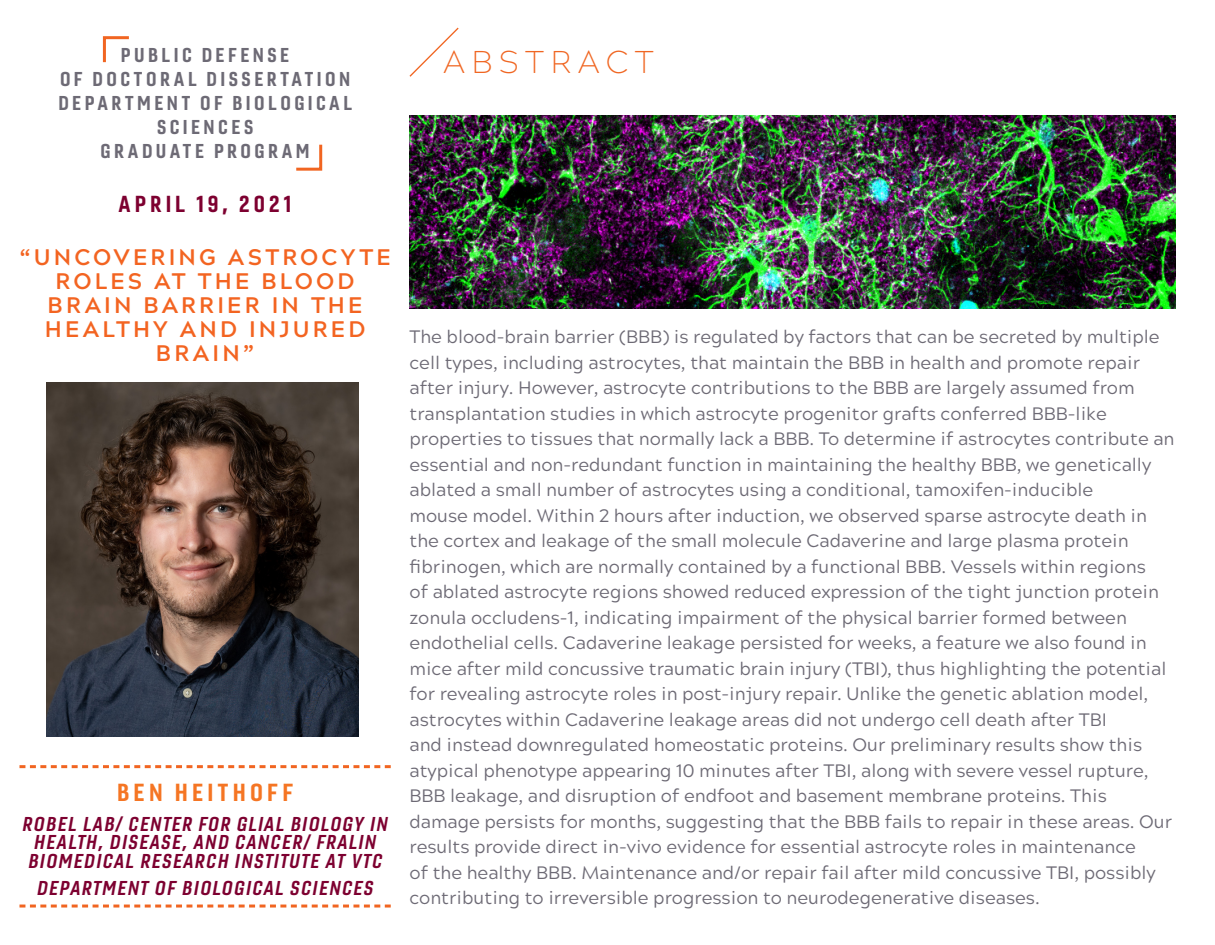
<style>
.page{position:relative;width:1215px;height:945px;background:#fff}
.page>*{position:absolute;margin:0;border:0;box-sizing:border-box;transform-origin:0 0}
.t1{font:200 31.5px "Acherus Grotesque";letter-spacing:.2em;color:#f06622}
.Section{font:24px "Gineso Con Bol";letter-spacing:.18em;color:#f57523}
.t2{font:700 22.5px/24px "Acherus Grotesque";letter-spacing:.14em;color:#f36421;text-align:center}
.Section-2{font:22.5px "Gineso Con Bol";letter-spacing:.185em;color:#7d0030}
.t3{font:19.5px/18.8px "Gineso Con Bol It";letter-spacing:.08em;color:#7d0030;text-align:center}
.Section-3{font:19.5px "Gineso Con Bol";letter-spacing:.18em;color:#6d6a75}
.t4{font:18px/25.5px "Acherus Grotesque";color:#6d6a75}
</style>
<div class="page">
<img style="left:47px;top:382px;width:311px;height:355px">
<svg style="left:102px;top:36px;width:27px;height:27px"></svg>
<svg style="left:296px;top:144px;width:27px;height:27px"></svg>
<svg style="left:20px;top:905px;width:371px;height:3px"></svg>
<svg style="left:20px;top:765px;width:371px;height:3px"></svg>
<svg style="left:409px;top:27px;width:50px;height:50px"></svg>
<img style="left:410px;top:116px;width:766px;height:193px">
<p class="Section-3" style="left:121px;top:42px;width:170px">PUBLIC DEFENSE</p>
<p class="Section-3" style="left:60px;top:66px;width:292px">OF DOCTORAL DISSERTATION</p>
<p class="Section-3" style="left:58px;top:90px;width:295px">DEPARTMENT OF BIOLOGICAL</p>
<p class="Section-3" style="left:157px;top:114px;width:98px">SCIENCES</p>
<p class="Section-3" style="left:101px;top:138px;width:211px">GRADUATE PROGRAM</p>
<p class="Section-2" style="left:119px;top:189px;width:174px">APRIL 19, 2021</p>
<p class="t2" style="left:20px;top:244px;width:373px">“UNCOVERING ASTROCYTE<br>ROLES AT THE BLOOD<br>BRAIN BARRIER IN THE<br>HEALTHY AND INJURED<br>BRAIN”</p>
<p class="Section" style="left:117px;top:777px;width:177px">BEN HEITHOFF</p>
<p class="t3" style="left:23px;top:814px;width:367px">ROBEL LAB/ CENTER FOR GLIAL BIOLOGY IN<br>HEALTH, DISEASE, AND CANCER/ FRALIN<br>BIOMEDICAL RESEARCH INSTITUTE AT VTC</p>
<p class="t3" style="left:37px;top:879px;width:337px">DEPARTMENT OF BIOLOGICAL SCIENCES</p>
<p class="t1" style="left:443px;top:36px;width:212px">ABSTRACT</p>
<p class="t4" style="left:410px;top:323px;width:766px">The blood-brain barrier (BBB) is regulated by factors that can be secreted by multiple cell types, including astrocytes, that maintain the BBB in health and promote repair after injury. However, astrocyte contributions to the BBB are largely assumed from transplantation studies in which astrocyte progenitor grafts conferred BBB-like properties to tissues that normally lack a BBB. To determine if astrocytes contribute an essential and non-redundant function in maintaining the healthy BBB, we genetically ablated a small number of astrocytes using a conditional, tamoxifen-inducible<br>mouse model. Within 2 hours after induction, we observed sparse astrocyte death in the cortex and leakage of the small molecule Cadaverine and large plasma protein fibrinogen, which are normally contained by a functional BBB. Vessels within regions<br>of ablated astrocyte regions showed reduced expression of the tight junction protein zonula occludens-1, indicating impairment of the physical barrier formed between endothelial cells. Cadaverine leakage persisted for weeks, a feature we also found in mice after mild concussive traumatic brain injury (TBI), thus highlighting the potential for revealing astrocyte roles in post-injury repair. Unlike the genetic ablation model, astrocytes within Cadaverine leakage areas did not undergo cell death after TBI<br>and instead downregulated homeostatic proteins. Our preliminary results show this atypical phenotype appearing 10 minutes after TBI, along with severe vessel rupture, BBB leakage, and disruption of endfoot and basement membrane proteins. This damage persists for months, suggesting that the BBB fails to repair in these areas. Our results provide direct in-vivo evidence for essential astrocyte roles in maintenance<br>of the healthy BBB. Maintenance and/or repair fail after mild concussive TBI, possibly contributing to irreversible progression to neurodegenerative diseases.</p>
</div>
